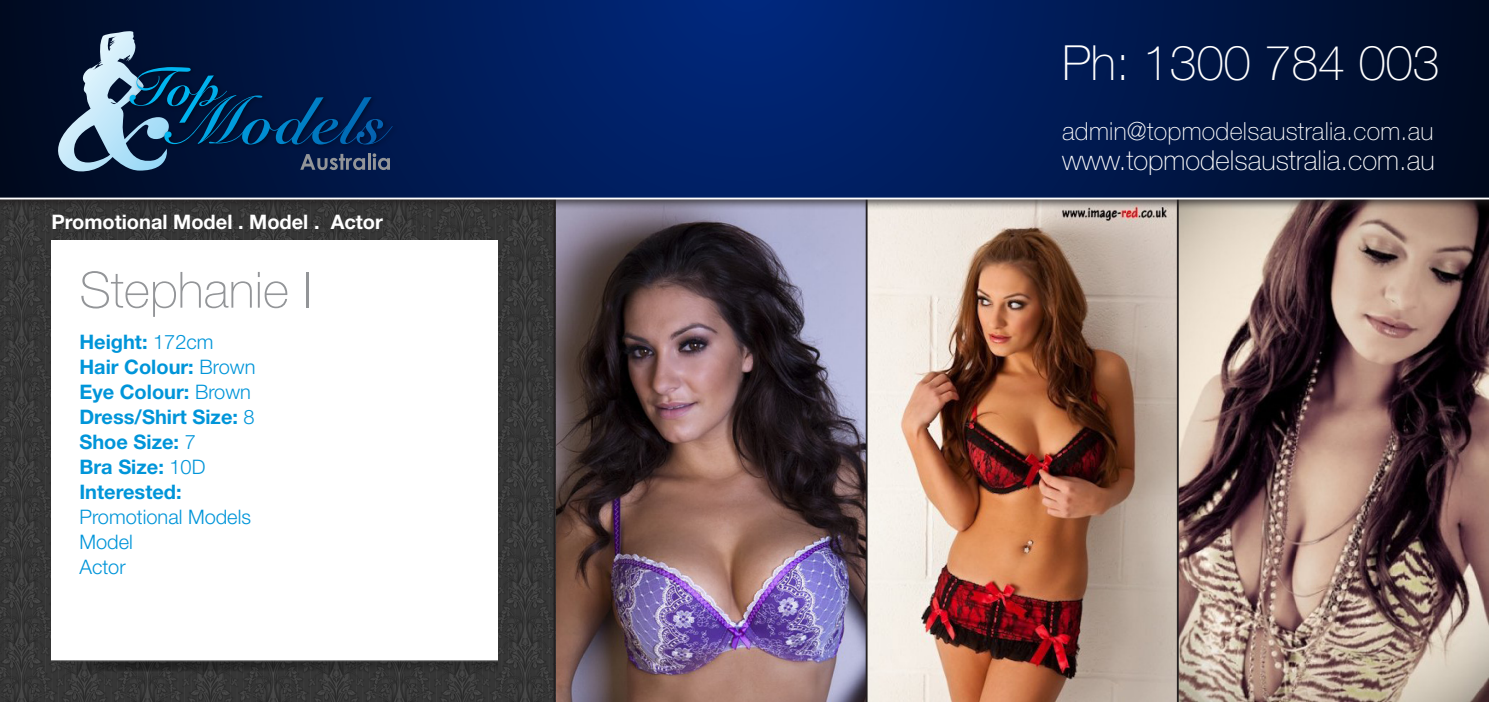
<style>
.page{position:relative;width:1489px;height:702px;background:#fff}
.page>*{position:absolute;margin:0;border:0;box-sizing:border-box;transform-origin:0 0}
.t1{font:100 50px "Helvetica Neue LT Std";color:#939598}
.t2{font:100 48.5px "Helvetica Neue LT Std";color:#fff}
.t3{font:100 27.5px "Helvetica Neue LT Std";color:#fff}
.t4{font:100 25px "Helvetica Neue LT Std";letter-spacing:.01em;color:#fff}
.t5{font:700 20px "Helvetica Neue LT Std";color:#0095d9}
.t6{font:700 20px "Helvetica Neue LT Std";color:#fff}
.t7{font:300 20px "Helvetica Neue LT Std";color:#0095d9}
.s1{font-weight:300}
</style>
<div class="page">
<img style="left:0;top:210px;width:1488px;height:492px">
<div style="left:51px;top:241px;width:447px;height:84px;background:#fff"></div>
<img style="left:51px;top:325px;width:447px;height:348px">
<hr style="left:1176px;top:198px;width:2px;height:504px;background:#231f20">
<div style="left:0;top:0;width:1488px;height:210px;background:#231f20;opacity:.75"></div>
<svg style="left:0;top:0;width:1488px;height:197px;background:#00194f"></svg>
<img style="left:392px;top:90px;width:8px;height:62px">
<svg style="left:43px;top:31px;width:349px;height:141px;background:#19375d"></svg>
<hr style="left:865px;top:198px;width:2px;height:504px;background:#231f20">
<hr style="left:553px;top:198px;width:2px;height:504px;background:#231f20">
<hr style="left:0;top:197px;width:1488px;height:2px;background:#fff">
<p class="t6" style="left:51px;top:210px;width:333px">Promotional Model . Model . Actor</p>
<p class="t1" style="left:79px;top:261px;width:233px">Stephanie I</p>
<p class="t5" style="left:79px;top:329px;width:136px">Height: <span class="s1">172cm</span></p>
<p class="t5" style="left:79px;top:354px;width:177px">Hair Colour: <span class="s1">Brown</span></p>
<p class="t5" style="left:79px;top:379px;width:173px">Eye Colour: <span class="s1">Brown</span></p>
<p class="t5" style="left:79px;top:404px;width:177px">Dress/Shirt Size: <span class="s1">8</span></p>
<p class="t5" style="left:79px;top:429px;width:118px">Shoe Size: <span class="s1">7</span></p>
<p class="t5" style="left:79px;top:454px;width:127px">Bra Size: <span class="s1">10D</span></p>
<p class="t5" style="left:79px;top:479px;width:104px">Interested:</p>
<p class="t7" style="left:79px;top:504px;width:173px">Promotional Models</p>
<p class="t7" style="left:79px;top:529px;width:55px">Model</p>
<p class="t7" style="left:79px;top:554px;width:48px">Actor</p>
<p class="t2" style="left:1062px;top:35px;width:379px">Ph: 1300 784 003</p>
<p class="t4" style="left:1062px;top:117px;width:373px">admin@topmodelsaustralia.com.au</p>
<p class="t3" style="left:1062px;top:145px;width:374px">www.topmodelsaustralia.com.au</p>
</div>
